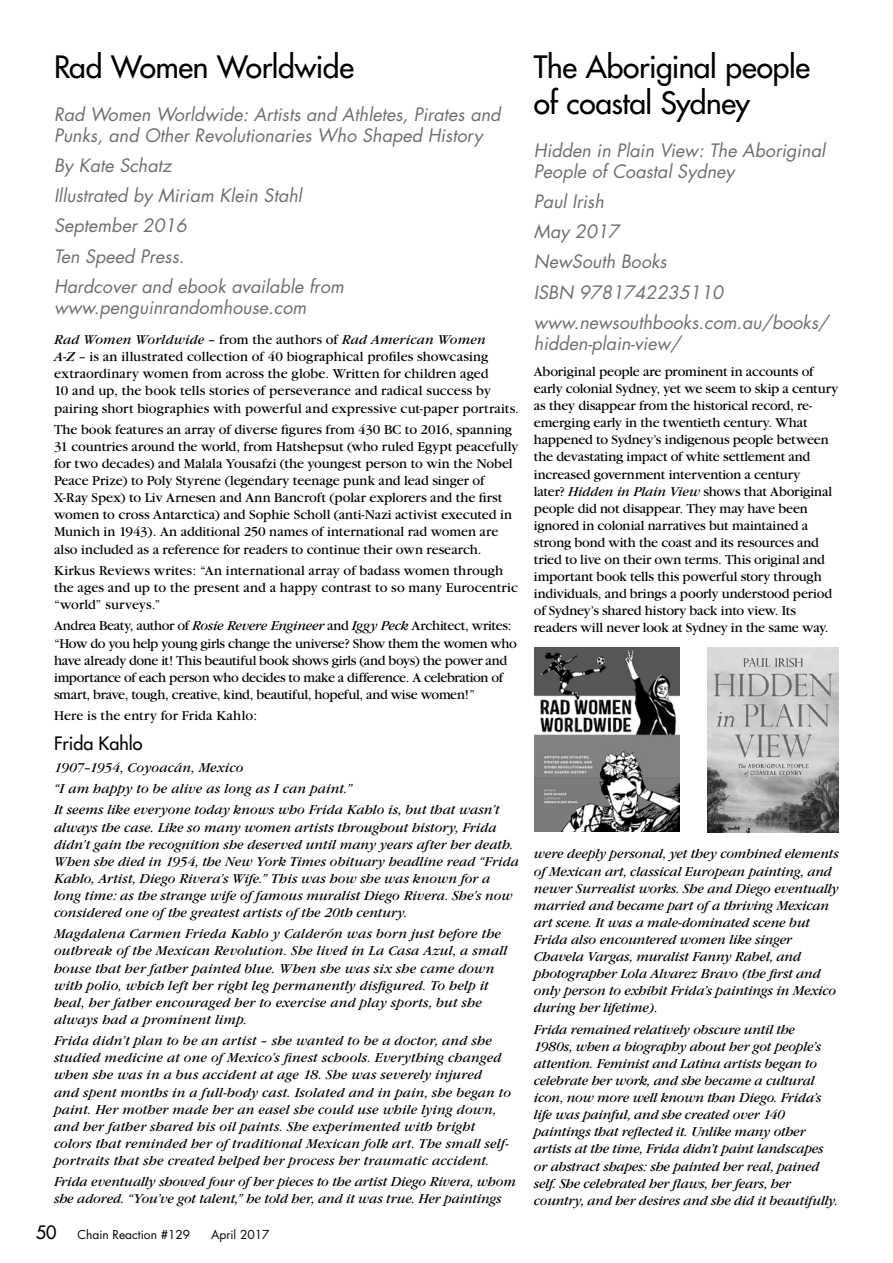
<style>
.page{position:relative;width:893px;height:1263px;background:#fff}
.page>*{position:absolute;margin:0;border:0;box-sizing:border-box;transform-origin:0 0}
.t1{font:30px/36px "Futura";letter-spacing:-.015em;color:#000}
.t2{font:italic 18px/30.2px "Futura";color:#6d6e71}
.t3{font:18px "Futura";color:#000}
.t4{font:italic 14.25px/17.1px "Garamond";color:#000}
.t5{font:14.25px/17.1px "Garamond";letter-spacing:-.005em;color:#000}
.t6{font:14.25px/17.1px "Garamond";letter-spacing:-.025em;color:#000}
.t7{font:12px "Futura";color:#000}
.s1{font-style:italic}
.s2{font-size:18px}
</style>
<div class="page">
<img style="left:535px;top:647px;width:144px;height:185px">
<img style="left:707px;top:647px;width:132px;height:185px">
<h1 class="t1" style="left:54px;top:49px;width:301px">Rad Women Worldwide</h1>
<p class="t2" style="left:54px;top:103px;width:448px;line-height:21.6px">Rad Women Worldwide: Artists and Athletes, Pirates and<br>Punks, and Other Revolutionaries Who Shaped History</p>
<p class="t2" style="left:54px;top:151px;width:291px">By Kate Schatz<br>Illustrated by Miriam Klein Stahl<br>September 2016<br>Ten Speed Press.<br>Hardcover and ebook available from</p>
<p class="t2" style="left:54px;top:293px;width:254px">www.penguinrandomhouse.com</p>
<p class="t5" style="left:54px;top:331px;width:467px"><span class="s1">Rad Women Worldwide</span> – from the authors of <span class="s1">Rad American Women<br>A-Z</span> – is an illustrated collection of 40 biographical profiles showcasing extraordinary women from across the globe. Written for children aged<br>10 and up, the book tells stories of perseverance and radical success by pairing short biographies with powerful and expressive cut-paper portraits.</p>
<p class="t5" style="left:54px;top:421px;width:466px">The book features an array of diverse figures from 430 BC to 2016, spanning 31 countries around the world, from Hatshepsut (who ruled Egypt peacefully for two decades) and Malala Yousafzi (the youngest person to win the Nobel Peace Prize) to Poly Styrene (legendary teenage punk and lead singer of X-Ray Spex) to Liv Arnesen and Ann Bancroft (polar explorers and the first women to cross Antarctica) and Sophie Scholl (anti-Nazi activist executed in Munich in 1943). An additional 250 names of international rad women are also included as a reference for readers to continue their own research.</p>
<p class="t5" style="left:54px;top:562px;width:466px">Kirkus Reviews writes: “An international array of badass women through the ages and up to the present and a happy contrast to so many Eurocentric “world” surveys.”</p>
<p class="t6" style="left:54px;top:618px;width:464px">Andrea Beaty, author of <span class="s1">Rosie Revere Engineer</span> and <span class="s1">Iggy Peck</span> Architect, writes: “How do you help young girls change the universe? Show them the women who have already done it! This beautiful book shows girls (and boys) the power and importance of each person who decides to make a difference. A celebration of smart, brave, tough, creative, kind, beautiful, hopeful, and wise women!”</p>
<p class="t5" style="left:54px;top:707px;width:205px">Here is the entry for Frida Kahlo:</p>
<p class="t3" style="left:54px;top:732px;width:90px">Frida Kahlo</p>
<p class="t4" style="left:54px;top:757px;width:447px;line-height:21.3px">1907–1954, Coyoacán, Mexico<br>“I am happy to be alive as long as I can paint.”<br>It seems like everyone today knows who Frida Kahlo is, but that wasn’t</p>
<p class="t4" style="left:54px;top:819px;width:466px">always the case. Like so many women artists throughout history, Frida didn’t gain the recognition she deserved until many years after her death.<br>When she died in 1954, the New York Times obituary headline read “Frida Kahlo, Artist, Diego Rivera’s Wife.” This was how she was known for a long time: as the strange wife of famous muralist Diego Rivera. She’s now considered one of the greatest artists of the 20th century.</p>
<p class="t4" style="left:54px;top:926px;width:455px">Magdalena Carmen Frieda Kahlo y Calderón was born just before the outbreak of the Mexican Revolution. She lived in La Casa Azul, a small house that her father painted blue. When she was six she came down with polio, which left her right leg permanently disfigured. To help it heal, her father encouraged her to exercise and play sports, but she always had a prominent limp.</p>
<p class="t4" style="left:54px;top:1032px;width:459px">Frida didn’t plan to be an artist – she wanted to be a doctor, and she studied medicine at one of Mexico’s finest schools. Everything changed when she was in a bus accident at age 18. She was severely injured<br>and spent months in a full-body cast. Isolated and in pain, she began to paint. Her mother made her an easel she could use while lying down, and her father shared his oil paints. She experimented with bright colors that reminded her of traditional Mexican folk art. The small self&shy;portraits that she created helped her process her traumatic accident.</p>
<p class="t4" style="left:54px;top:1173px;width:464px">Frida eventually showed four of her pieces to the artist Diego Rivera, whom she adored. “You’ve got talent,” he told her, and it was true. Her paintings</p>
<p class="t7" style="left:36px;top:1227px;width:235px"><span class="s2">50</span> Chain Reaction #129 April 2017</p>
<h1 class="t1" style="left:534px;top:49px;width:278px">The Aboriginal people of coastal Sydney</h1>
<p class="t2" style="left:534px;top:139px;width:293px;line-height:21.6px">Hidden in Plain View: The Aboriginal<br>People of Coastal Sydney</p>
<p class="t2" style="left:534px;top:187px;width:296px">Paul Irish<br>May 2017<br>NewSouth Books<br>ISBN 9781742235110 www.newsouthbooks.com.au/books/</p>
<p class="t2" style="left:534px;top:329px;width:148px">hidden-plain-view/</p>
<p class="t5" style="left:534px;top:363px;width:306px">Aboriginal people are prominent in accounts of early colonial Sydney, yet we seem to skip a century as they disappear from the historical record, re&shy;emerging early in the twentieth century. What happened to Sydney’s indigenous people between the devastating impact of white settlement and increased government intervention a century<br>later? <span class="s1">Hidden in Plain View</span> shows that Aboriginal people did not disappear. They may have been ignored in colonial narratives but maintained a strong bond with the coast and its resources and tried to live on their own terms. This original and important book tells this powerful story through individuals, and brings a poorly understood period of Sydney’s shared history back into view. Its readers will never look at Sydney in the same way.</p>
<p class="t4" style="left:534px;top:846px;width:306px">were deeply personal, yet they combined elements of Mexican art, classical European painting, and newer Surrealist works. She and Diego eventually married and became part of a thriving Mexican art scene. It was a male-dominated scene but Frida also encountered women like singer Chavela Vargas, muralist Fanny Rabel, and photographer Lola Alvarez Bravo (the first and only person to exhibit Frida’s paintings in Mexico during her lifetime).</p>
<p class="t4" style="left:534px;top:1021px;width:306px">Frida remained relatively obscure until the<br>1980s, when a biography about her got people’s attention. Feminist and Latina artists began to celebrate her work, and she became a cultural icon, now more well known than Diego. Frida’s life was painful, and she created over 140 paintings that reflected it. Unlike many other artists at the time, Frida didn’t paint landscapes or abstract shapes: she painted her real, pained self. She celebrated her flaws, her fears, her country, and her desires and she did it beautifully.</p>
</div>
